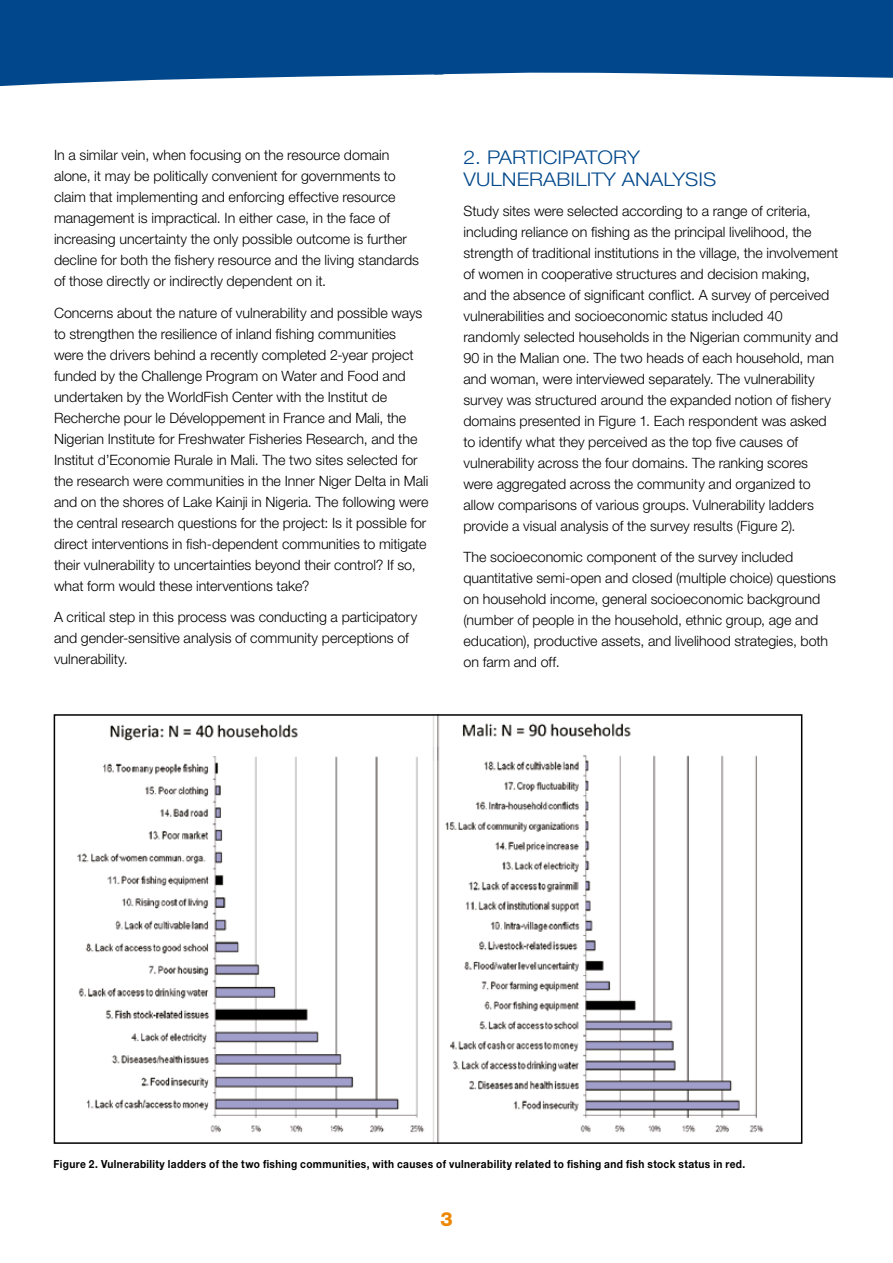
<style>
.page{position:relative;width:893px;height:1263px;background:#fff}
.page>*{position:absolute;margin:0;border:0;box-sizing:border-box;transform-origin:0 0}
.t1{font:800 19.5px "Helvetica Neue";color:#ed8600}
.t2{font:300 18.9px/21.8px "Helvetica Neue";letter-spacing:.005em;color:#00488b;scale:1.11 1}
.t3{font:300 14.25px/21px "Helvetica Neue";color:#000}
.t4{font:700 11.25px "Helvetica Neue";letter-spacing:.035em;color:#000;scale:.9 1}
</style>
<div class="page">
<svg style="left:0;top:0;width:434px;height:87px;background:#175895"></svg>
<div style="left:434px;top:0;width:459px;height:78px;background:#00488b"></div>
<img style="left:77px;top:717px;width:687px;height:424px">
<div style="left:54px;top:714px;width:748px;height:430px;border:2px solid #000"></div>
<p class="t3" style="left:54px;top:144px;width:367px">In a similar vein, when focusing on the resource domain alone, it may be politically convenient for governments to claim that implementing and enforcing effective resource management is impractical. In either case, in the face of increasing uncertainty the only possible outcome is further decline for both the fishery resource and the living standards of those directly or indirectly dependent on it.</p>
<p class="t3" style="left:54px;top:302px;width:376px">Concerns about the nature of vulnerability and possible ways to strengthen the resilience of inland fishing communities were the drivers behind a recently completed 2-year project funded by the Challenge Program on Water and Food and undertaken by the WorldFish Center with the Institut de Recherche pour le Développement in France and Mali, the Nigerian Institute for Freshwater Fisheries Research, and the Institut d’Economie Rurale in Mali. The two sites selected for the research were communities in the Inner Niger Delta in Mali and on the shores of Lake Kainji in Nigeria. The following were the central research questions for the project: Is it possible for direct interventions in fish-dependent communities to mitigate their vulnerability to uncertainties beyond their control? If so, what form would these interventions take?</p>
<p class="t3" style="left:54px;top:606px;width:365px">A critical step in this process was conducting a participatory and gender-sensitive analysis of community perceptions of vulnerability.</p>
<h2 class="t2" style="left:463px;top:146px;width:229px;text-indent:134px">ory vulnerab ility analysis</h2>
<p class="t3" style="left:463px;top:200px;width:376px">Study sites were selected according to a range of criteria, including reliance on fishing as the principal livelihood, the strength of traditional institutions in the village, the involvement of women in cooperative structures and decision making,<br>and the absence of significant conflict. A survey of perceived vulnerabilities and socioeconomic status included 40 randomly selected households in the Nigerian community and 90 in the Malian one. The two heads of each household, man and woman, were interviewed separately. The vulnerability survey was structured around the expanded notion of fishery domains presented in Figure 1. Each respondent was asked to identify what they perceived as the top five causes of vulnerability across the four domains. The ranking scores were aggregated across the community and organized to allow comparisons of various groups. Vulnerability ladders provide a visual analysis of the survey results (Figure 2).</p>
<p class="t3" style="left:463px;top:546px;width:374px">The socioeconomic component of the survey included quantitative semi-open and closed (multiple choice) questions on household income, general socioeconomic background (number of people in the household, ethnic group, age and education), productive assets, and livelihood strategies, both on farm and off.</p>
<h2 class="t2" style="left:463px;top:146px;width:101px">2. Participat</h2>
<p class="t4" style="left:54px;top:1157px;width:770px">Figure 2. Vulnerability ladders of the two fishing communities, with causes of vulnerability related to fishing and fish stock status in red.</p>
<h1 class="t1" style="left:440px;top:1207px;width:14px">3</h1>
</div>
